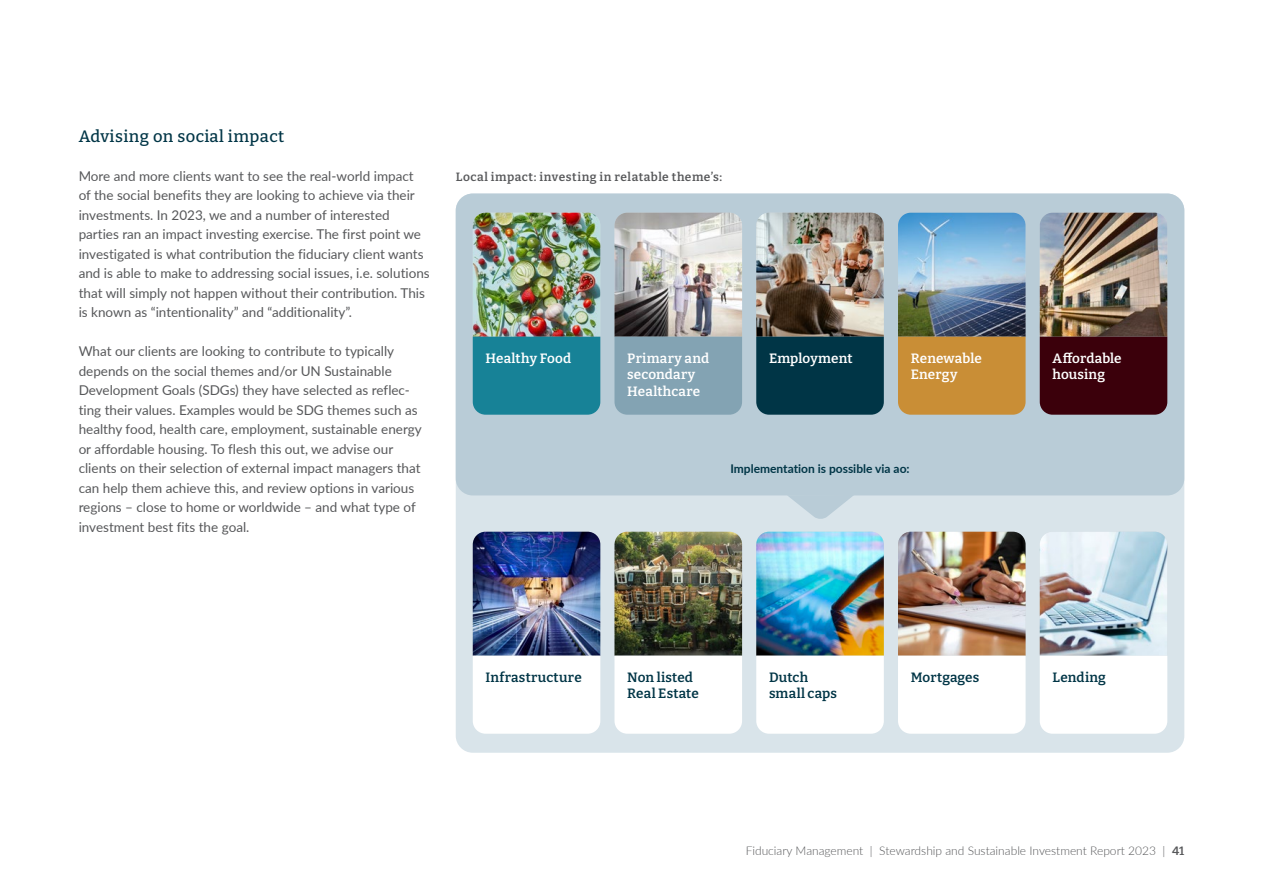
<style>
.page{position:relative;width:1263px;height:893px;background:#fff}
.page>*{position:absolute;margin:0;border:0;box-sizing:border-box;transform-origin:0 0}
.t1{font:500 16.5px "Bitter";letter-spacing:.025em;color:#003546}
.t2{font:13.5px/19.5px "Lato";color:#57585a}
.t3{font:600 13.5px/16.5px "Bitter";letter-spacing:.01em;color:#fff}
.t4{font:600 13.5px/16.5px "Bitter";letter-spacing:.015em;color:#003546}
.t5{font:300 12px "Lato";color:#57585a}
.t6{font:600 12px "Bitter";letter-spacing:.04em;color:#57585a}
.t7{font:700 12px "Lato";color:#003546}
.s1{font-family:"Bitter";font-weight:600}
</style>
<div class="page">
<div style="left:456px;top:194px;width:728px;height:559px;background:#d9e4ea;border-radius:17px"></div>
<svg style="left:787px;top:495px;width:67px;height:24px"></svg>
<div style="left:456px;top:194px;width:728px;height:301px;background:#b9ccd7;border-radius:17px"></div>
<img style="left:473px;top:213px;width:127px;height:202px">
<img style="left:614px;top:213px;width:128px;height:202px">
<img style="left:756px;top:213px;width:128px;height:202px">
<img style="left:898px;top:213px;width:127px;height:202px">
<img style="left:1040px;top:213px;width:127px;height:202px">
<img style="left:473px;top:532px;width:127px;height:202px">
<img style="left:614px;top:532px;width:128px;height:202px">
<img style="left:756px;top:532px;width:128px;height:202px">
<img style="left:898px;top:532px;width:127px;height:202px">
<img style="left:1040px;top:532px;width:127px;height:202px">
<p class="t1" style="left:79px;top:125px;width:207px">Advising on social impact</p>
<p class="t2" style="left:79px;top:165px;width:353px">More and more clients want to see the real-world impact<br>of the social benefits they are looking to achieve via their investments. In 2023, we and a number of interested parties ran an impact investing exercise. The first point we investigated is what contribution the fiduciary client wants and is able to make to addressing social issues, i.e. solutions that will simply not happen without their contribution. This is known as “intentionality” and “additionality”.</p>
<p class="t2" style="left:79px;top:341px;width:345px">What our clients are looking to contribute to typically depends on the social themes and/or UN Sustainable Development Goals (SDGs) they have selected as reflec&shy;ting their values. Examples would be SDG themes such as healthy food, health care, employment, sustainable energy or affordable housing. To flesh this out, we advise our clients on their selection of external impact managers that can help them achieve this, and review options in various regions – close to home or worldwide – and what type of investment best fits the goal.</p>
<p class="t6" style="left:456px;top:169px;width:268px">Local impact: investing in relatable theme’s:</p>
<p class="t3" style="left:485px;top:349px;width:87px">Healthy Food</p>
<p class="t3" style="left:627px;top:349px;width:83px">Primary and secondary<br>Healthcare</p>
<p class="t3" style="left:769px;top:349px;width:85px">Employment</p>
<p class="t3" style="left:911px;top:349px;width:73px">Renewable<br>Energy</p>
<p class="t3" style="left:1052px;top:349px;width:71px">Affordable housing</p>
<p class="t7" style="left:730px;top:460px;width:181px">Implementation is possible via ao:</p>
<p class="t4" style="left:485px;top:668px;width:98px">Infrastructure</p>
<p class="t4" style="left:627px;top:668px;width:73px">Non listed<br>Real Estate</p>
<p class="t4" style="left:769px;top:668px;width:69px">Dutch small caps</p>
<p class="t4" style="left:911px;top:668px;width:70px">Mortgages</p>
<p class="t4" style="left:1052px;top:668px;width:55px">Lending</p>
<p class="t5" style="left:746px;top:842px;width:440px">Fiduciary Management | Stewardship and Sustainable Investment Report 2023 | <span class="s1">41</span></p>
</div>
